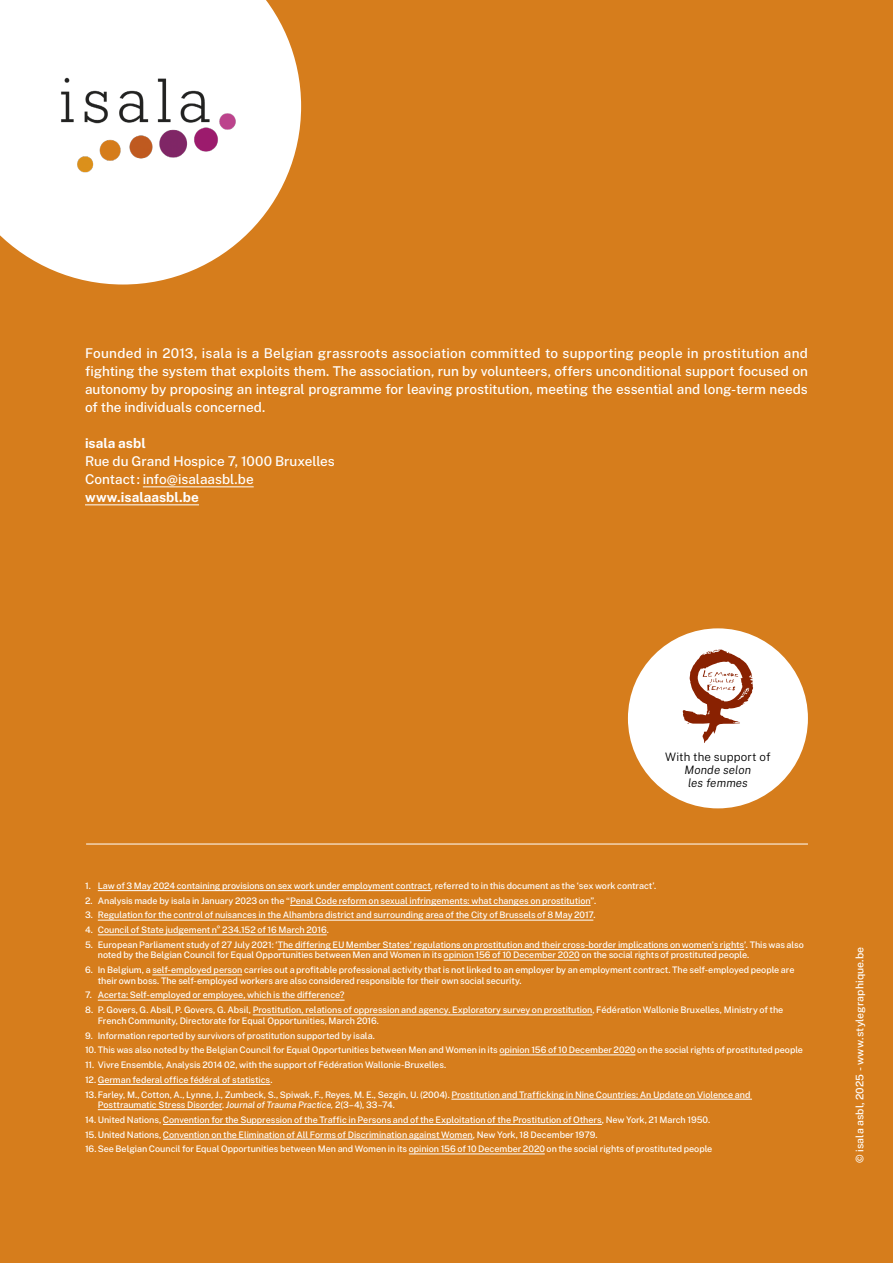
<style>
.page{position:relative;width:893px;height:1263px;background:#d67d1c}
.page>*{position:absolute;margin:0;border:0;box-sizing:border-box;transform-origin:0 0}
.Body{font:500 13.5px/18px "Public Sans";color:#fff;text-align:justify}
.Body-2{font:700 13.5px "Public Sans";color:#fff}
.Body-3{font:italic 300 11.55px/13px "Public Sans";letter-spacing:.01em;color:#000;text-align:center}
.Body-4{font:300 11.55px "Public Sans";letter-spacing:.015em;color:#000}
.Body-5{font:500 10.5px "Public Sans";letter-spacing:.01em;color:#fff}
.Note_bas_page{font:500 9px/10.5px "Public Sans";letter-spacing:-.005em;color:#fff}
.s1{font-style:italic}
</style>
<div class="page">
<hr style="left:98px;top:890px;width:333px;height:1px;background:#fff">
<hr style="left:290px;top:905px;width:301px;height:1px;background:#fff">
<hr style="left:98px;top:920px;width:495px;height:1px;background:#fff">
<hr style="left:98px;top:934px;width:229px;height:1px;background:#fff">
<hr style="left:278px;top:949px;width:466px;height:1px;background:#fff">
<hr style="left:444px;top:960px;width:136px;height:1px;background:#fff">
<hr style="left:152px;top:974px;width:90px;height:1px;background:#fff">
<hr style="left:98px;top:1000px;width:247px;height:1px;background:#fff">
<hr style="left:253px;top:1014px;width:339px;height:1px;background:#fff">
<hr style="left:499px;top:1054px;width:136px;height:1px;background:#fff">
<hr style="left:98px;top:1084px;width:172px;height:1px;background:#fff">
<hr style="left:451px;top:1099px;width:301px;height:1px;background:#fff">
<hr style="left:98px;top:1109px;width:124px;height:1px;background:#fff">
<hr style="left:163px;top:1124px;width:439px;height:1px;background:#fff">
<hr style="left:163px;top:1139px;width:310px;height:1px;background:#fff">
<hr style="left:409px;top:1153px;width:136px;height:1px;background:#fff">
<svg style="left:0;top:0;width:301px;height:284px;background:#f8ebdd"></svg>
<img style="left:54px;top:71px;width:188px;height:107px">
<hr style="left:143px;top:486px;width:111px;height:1px;background:#fff">
<hr style="left:85px;top:504px;width:114px;height:1px;background:#fff">
<hr style="left:86px;top:844px;width:722px;height:1px;background:#fff">
<div style="left:628px;top:628px;width:180px;height:180px;background:#fff;border-radius:50%"></div>
<svg style="left:683px;top:649px;width:70px;height:94px"></svg>
<p class="Body" style="left:85px;top:344px;width:724px">Founded in 2013, isala is a Belgian grassroots association committed to supporting people in prostitution and fighting the system that exploits them. The association, run by volunteers, offers unconditional support focused on autonomy by proposing an integral programme for leaving prostitution, meeting the essential and long-term needs of the individuals concerned.</p>
<p class="Body-2" style="left:85px;top:433px;width:62px">isala asbl</p>
<p class="Body" style="left:85px;top:452px;width:251px">Rue du Grand Hospice 7, 1000 Bruxelles</p>
<p class="Body" style="left:85px;top:470px;width:170px">Contact: info@isalaasbl.be</p>
<p class="Body-2" style="left:85px;top:487px;width:115px">www.isalaasbl.be</p>
<p class="Body-4" style="left:665px;top:749px;width:107px">With the support of</p>
<p class="Body-3" style="left:684px;top:763px;width:68px">Monde selon les femmes</p>
<p class="Note_bas_page" style="left:85px;top:880px;width:573px">1. Law of 3 May 2024 containing provisions on sex work under employment contract, referred to in this document as the ‘sex work contract’.</p>
<p class="Note_bas_page" style="left:85px;top:895px;width:513px">2. Analysis made by isala in January 2023 on the “Penal Code reform on sexual infringements: what changes on prostitution”.</p>
<p class="Note_bas_page" style="left:85px;top:909px;width:512px">3. Regulation for the control of nuisances in the Alhambra district and surrounding area of the City of Brussels of 8 May 2017.</p>
<p class="Note_bas_page" style="left:85px;top:924px;width:245px">4. Council of State judgement n° 234.152 of 16 March 2016.</p>
<p class="Note_bas_page" style="left:98px;top:939px;width:708px;text-indent:-13px">5. European Parliament study of 27 July 2021: ‘The differing EU Member States’ regulations on prostitution and their cross-border implications on women’s rights’. This was also noted by the Belgian Council for Equal Opportunities between Men and Women in its opinion 156 of 10 December 2020 on the social rights of prostituted people.</p>
<p class="Note_bas_page" style="left:98px;top:964px;width:698px;text-indent:-13px">6. In Belgium, a self-employed person carries out a profitable professional activity that is not linked to an employer by an employment contract. The self-employed people are their own boss. The self-employed workers are also considered responsible for their own social security.</p>
<p class="Note_bas_page" style="left:85px;top:989px;width:261px">7. Acerta: Self-employed or employee, which is the difference?</p>
<p class="Note_bas_page" style="left:98px;top:1004px;width:687px;text-indent:-13px">8. P. Govers, G. Absil, P. Govers, G. Absil, Prostitution, relations of oppression and agency. Exploratory survey on prostitution, Fédération Wallonie Bruxelles, Ministry of the<br>French Community, Directorate for Equal Opportunities, March 2016.</p>
<p class="Note_bas_page" style="left:85px;top:1029px;width:291px">9. Information reported by survivors of prostitution supported by isala.</p>
<p class="Note_bas_page" style="left:85px;top:1044px;width:719px">10. This was also noted by the Belgian Council for Equal Opportunities between Men and Women in its opinion 156 of 10 December 2020 on the social rights of prostituted people</p>
<p class="Note_bas_page" style="left:85px;top:1059px;width:363px">11. Vivre Ensemble, Analysis 2014 02, with the support of Fédération Wallonie-Bruxelles.</p>
<p class="Note_bas_page" style="left:85px;top:1074px;width:189px">12. German federal office fédéral of statistics.</p>
<p class="Note_bas_page" style="left:98px;top:1088px;width:654px;text-indent:-13px">13.Farley, M., Cotton, A., Lynne, J., Zumbeck, S., Spiwak, F., Reyes, M. E., Sezgin, U. (2004). Prostitution and Trafficking in Nine Countries: An Update on Violence and<br>Posttraumatic Stress Disorder. <span class="s1">Journal of Trauma Practice,</span> 2(3–4), 33–74.</p>
<p class="Note_bas_page" style="left:85px;top:1114px;width:627px">14. United Nations, Convention for the Suppression of the Traffic in Persons and of the Exploitation of the Prostitution of Others, New York, 21 March 1950.</p>
<p class="Note_bas_page" style="left:85px;top:1128px;width:514px">15.United Nations, Convention on the Elimination of All Forms of Discrimination against Women, New York, 18 December 1979.</p>
<p class="Note_bas_page" style="left:85px;top:1143px;width:629px">16.See Belgian Council for Equal Opportunities between Men and Women in its opinion 156 of 10 December 2020 on the social rights of prostituted people</p>
<p class="Body-5" style="left:852px;top:1163px;width:218px;rotate:-90deg">© isala asbl, 2025 - www.stylegraphique.be</p>
</div>
